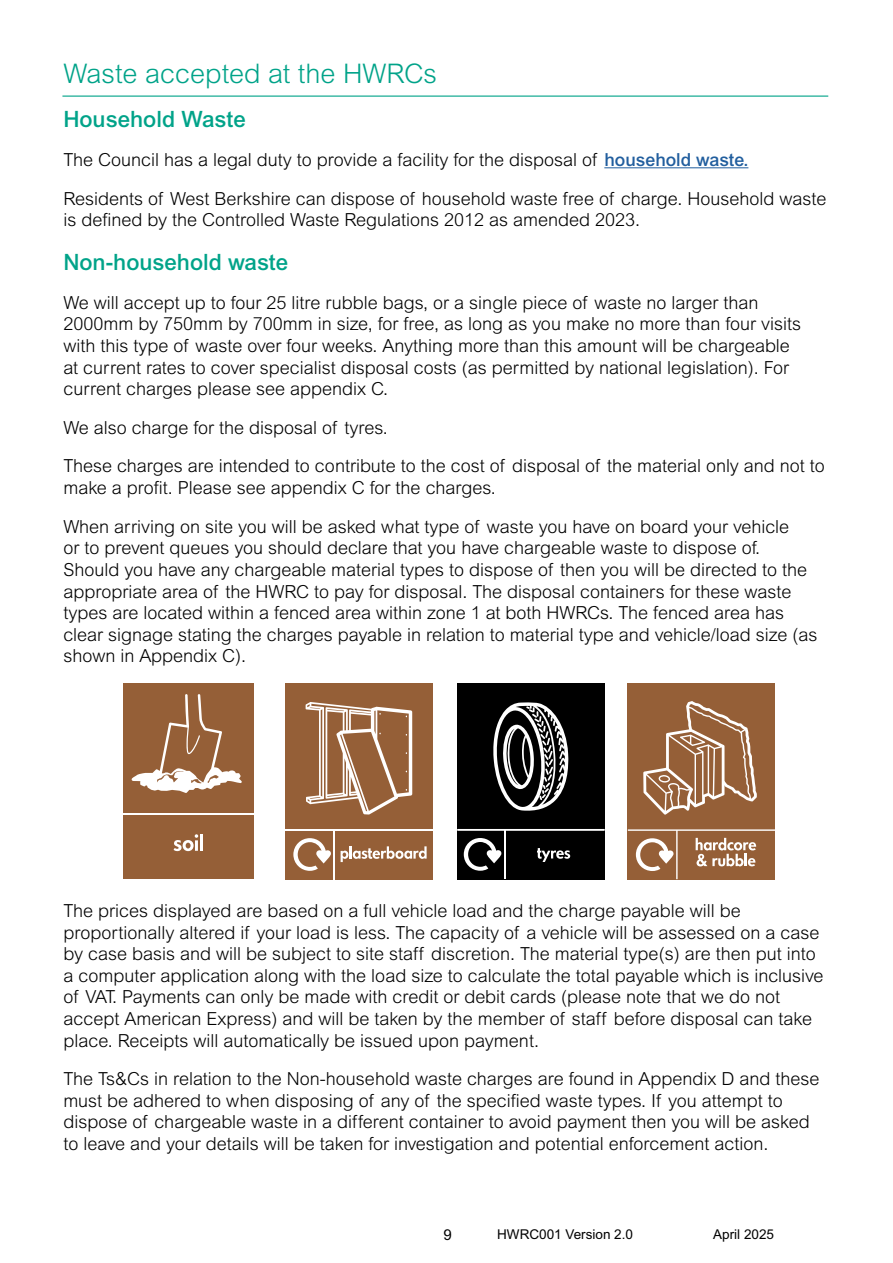
<style>
.page{position:relative;width:893px;height:1263px;background:#fff}
.page>*{position:absolute;margin:0;border:0;box-sizing:border-box;transform-origin:0 0}
.Body_text{font:300 27px "Arial MT Std";color:#00a389}
.Body_text-2{font:500 22.5px "Arial MT Std";color:#00a389}
.Body_text-3{font:300 18px/21.6px "Arial MT Std";color:#000}
.t1{font:15px "Arial MT Std";color:#000}
.t2{font:13.5px "Arial MT Std";color:#000}
.s1{font-weight:500;color:#215e9e}
</style>
<div class="page">
<hr style="left:62px;top:96px;width:766px;height:1px;background:#00a389">
<hr style="left:604px;top:167px;width:144px;height:1px;background:#215e9e">
<div style="left:123px;top:814px;width:131px;height:65px;background:#955f37"></div>
<svg style="left:174px;top:834px;width:24px;height:17px"></svg>
<hr style="left:200px;top:834px;width:3px;height:17px;background:#fff">
<div style="left:123px;top:683px;width:131px;height:131px;background:#955f37"></div>
<hr style="left:123px;top:813px;width:131px;height:1px;background:#fff">
<svg style="left:132px;top:694px;width:110px;height:99px"></svg>
<div style="left:285px;top:683px;width:148px;height:196px;background:#955f37"></div>
<svg style="left:293px;top:838px;width:38px;height:33px"></svg>
<hr style="left:286px;top:829px;width:147px;height:2px;background:#fff">
<hr style="left:333px;top:830px;width:2px;height:49px;background:#fff">
<svg style="left:341px;top:846px;width:86px;height:16px"></svg>
<svg style="left:306px;top:702px;width:106px;height:112px"></svg>
<div style="left:628px;top:683px;width:147px;height:196px;background:#955f37"></div>
<svg style="left:628px;top:829px;width:147px;height:50px"></svg>
<svg style="left:643px;top:701px;width:114px;height:114px"></svg>
<div style="left:457px;top:683px;width:147px;height:196px;background:#000"></div>
<svg style="left:537px;top:848px;width:33px;height:14px"></svg>
<svg style="left:464px;top:838px;width:38px;height:33px"></svg>
<hr style="left:504px;top:830px;width:2px;height:49px;background:#fff">
<svg style="left:493px;top:702px;width:76px;height:109px"></svg>
<hr style="left:457px;top:829px;width:147px;height:2px;background:#fff">
<p class="Body_text" style="left:63px;top:59px;width:375px">Waste accepted at the HWRCs</p>
<p class="Body_text-2" style="left:63px;top:106px;width:184px">Household Waste</p>
<p class="Body_text-3" style="left:63px;top:149px;width:687px">The Council has a legal duty to provide a facility for the disposal of <span class="s1">household waste.</span></p>
<p class="Body_text-3" style="left:63px;top:187px;width:765px">Residents of West Berkshire can dispose of household waste free of charge. Household waste is defined by the Controlled Waste Regulations 2012 as amended 2023.</p>
<p class="Body_text-2" style="left:63px;top:249px;width:226px">Non-household waste</p>
<p class="Body_text-3" style="left:63px;top:292px;width:739px">We will accept up to four 25 litre rubble bags, or a single piece of waste no larger than 2000mm by 750mm by 700mm in size, for free, as long as you make no more than four visits with this type of waste over four weeks. Anything more than this amount will be chargeable at current rates to cover specialist disposal costs (as permitted by national legislation). For current charges please see appendix C.</p>
<p class="Body_text-3" style="left:63px;top:417px;width:326px">We also charge for the disposal of tyres.</p>
<p class="Body_text-3" style="left:63px;top:455px;width:763px">These charges are intended to contribute to the cost of disposal of the material only and not to make a profit. Please see appendix C for the charges.</p>
<p class="Body_text-3" style="left:63px;top:515px;width:755px">When arriving on site you will be asked what type of waste you have on board your vehicle<br>or to prevent queues you should declare that you have chargeable waste to dispose of.<br>Should you have any chargeable material types to dispose of then you will be directed to the appropriate area of the HWRC to pay for disposal. The disposal containers for these waste types are located within a fenced area within zone 1 at both HWRCs. The fenced area has clear signage stating the charges payable in relation to material type and vehicle/load size (as shown in Appendix C).</p>
<p class="Body_text-3" style="left:63px;top:900px;width:762px">The prices displayed are based on a full vehicle load and the charge payable will be proportionally altered if your load is less. The capacity of a vehicle will be assessed on a case by case basis and will be subject to site staff discretion. The material type(s) are then put into a computer application along with the load size to calculate the total payable which is inclusive of VAT. Payments can only be made with credit or debit cards (please note that we do not accept American Express) and will be taken by the member of staff before disposal can take place. Receipts will automatically be issued upon payment.</p>
<p class="Body_text-3" style="left:63px;top:1068px;width:758px">The Ts&amp;Cs in relation to the Non-household waste charges are found in Appendix D and these must be adhered to when disposing of any of the specified waste types. If you attempt to dispose of chargeable waste in a different container to avoid payment then you will be asked to leave and your details will be taken for investigation and potential enforcement action.</p>
<p class="t1" style="left:443px;top:1226px;width:10px">9</p>
<p class="t2" style="left:497px;top:1226px;width:137px">HWRC001 Version 2.0</p>
<p class="t2" style="left:713px;top:1226px;width:62px">April 2025</p>
</div>
